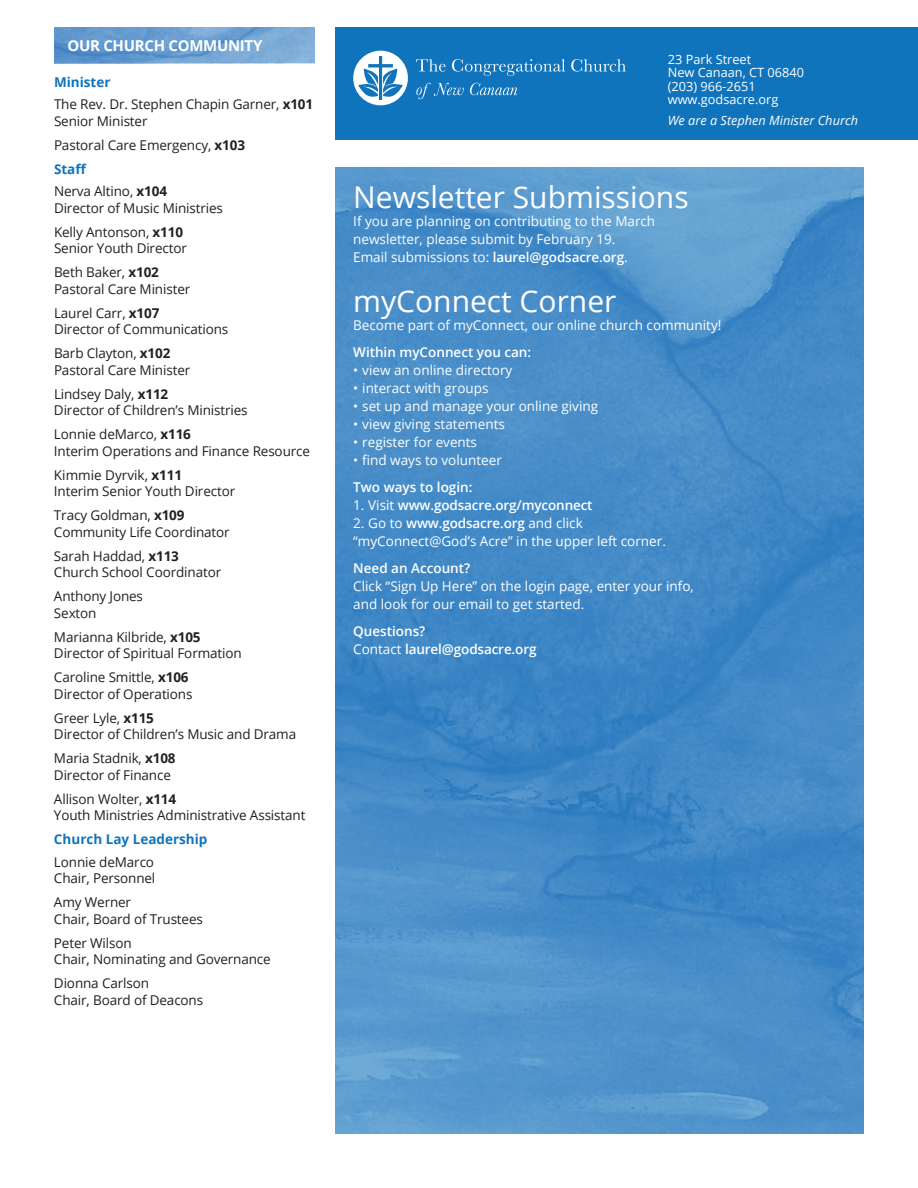
<style>
.page{position:relative;width:918px;height:1188px;background:#fff}
.page>*{position:absolute;margin:0;border:0;box-sizing:border-box;transform-origin:0 0}
.t1{font:30px "Open Sans";color:#fff}
._00_Section_Title{font:700 15px "Open Sans";letter-spacing:-.02em;color:#fff}
._50_Body{font:13.5px/16.5px "Open Sans";letter-spacing:-.01em;color:#231f20}
.t2{font:13.5px/18px "Open Sans";color:#fff}
.t3{font:600 13.5px "Open Sans";letter-spacing:-.01em;color:#fff}
.t4{font:600 13.5px "Open Sans";color:#fff}
._50_Body-2{font:700 13.5px "Open Sans";color:#1074bc}
._25_Sub_subhead{font:700 13.5px "Open Sans";color:#1074bc}
.t5{font:12.75px "Open Sans";color:#fff}
.t6{font:italic 12.75px "Open Sans";color:#fff}
.s1{font-weight:700}
.s2{font-weight:600}
.s3{font-weight:400}
</style>
<div class="page">
<div style="left:335px;top:27px;width:583px;height:113px;background:#1074bc"></div>
<svg style="left:335px;top:167px;width:529px;height:967px;background:#478dc8"></svg>
<svg style="left:54px;top:27px;width:261px;height:36px;background:#6b9fd1"></svg>
<svg style="left:353px;top:51px;width:55px;height:54px"></svg>
<svg style="left:416px;top:59px;width:30px;height:13px"></svg>
<svg style="left:452px;top:59px;width:113px;height:17px"></svg>
<svg style="left:571px;top:59px;width:55px;height:13px"></svg>
<svg style="left:416px;top:83px;width:48px;height:16px"></svg>
<svg style="left:470px;top:83px;width:47px;height:12px"></svg>
<p class="_00_Section_Title" style="left:68px;top:35px;width:196px">OUR CHURCH COMMUNITY</p>
<p class="_25_Sub_subhead" style="left:54px;top:72px;width:58px">Minister</p>
<p class="_50_Body" style="left:54px;top:96px;width:261px">The Rev. Dr. Stephen Chapin Garner, <span class="s1">x101<br></span>Senior Minister</p>
<p class="_50_Body" style="left:54px;top:136px;width:193px">Pastoral Care Emergency, <span class="s1">x103</span></p>
<p class="_25_Sub_subhead" style="left:54px;top:159px;width:34px">Staff</p>
<p class="_50_Body" style="left:54px;top:183px;width:171px">Nerva Altino, <span class="s1">x104<br></span>Director of Music Ministries</p>
<p class="_50_Body" style="left:54px;top:223px;width:134px">Kelly Antonson, <span class="s1">x110<br></span>Senior Youth Director</p>
<p class="_50_Body" style="left:54px;top:264px;width:138px">Beth Baker, <span class="s1">x102<br></span>Pastoral Care Minister</p>
<p class="_50_Body" style="left:54px;top:304px;width:176px">Laurel Carr, <span class="s1">x107<br></span>Director of Communications</p>
<p class="_50_Body" style="left:54px;top:345px;width:138px">Barb Clayton, <span class="s1">x102<br></span>Pastoral Care Minister</p>
<p class="_50_Body" style="left:54px;top:385px;width:195px">Lindsey Daly, <span class="s1">x112<br></span>Director of Children’s Ministries</p>
<p class="_50_Body" style="left:54px;top:426px;width:258px">Lonnie deMarco, <span class="s1">x116<br></span>Interim Operations and Finance Resource</p>
<p class="_50_Body" style="left:54px;top:466px;width:183px">Kimmie Dyrvik, <span class="s1">x111<br></span>Interim Senior Youth Director</p>
<p class="_50_Body" style="left:54px;top:507px;width:177px">Tracy Goldman, <span class="s1">x109<br></span>Community Life Coordinator</p>
<p class="_50_Body" style="left:54px;top:547px;width:169px">Sarah Haddad, <span class="s1">x113<br></span>Church School Coordinator</p>
<p class="_50_Body" style="left:54px;top:588px;width:91px">Anthony Jones<br>Sexton</p>
<p class="_50_Body" style="left:54px;top:628px;width:189px">Marianna Kilbride, <span class="s1">x105<br></span>Director of Spiritual Formation</p>
<p class="_50_Body" style="left:54px;top:669px;width:140px">Caroline Smittle, <span class="s1">x106<br></span>Director of Operations</p>
<p class="_50_Body" style="left:54px;top:709px;width:244px">Greer Lyle, <span class="s1">x115<br></span>Director of Children’s Music and Drama</p>
<p class="_50_Body" style="left:54px;top:750px;width:123px">Maria Stadnik, <span class="s1">x108<br></span>Director of Finance</p>
<p class="_50_Body" style="left:54px;top:790px;width:253px">Allison Wolter, <span class="s1">x114<br></span>Youth Ministries Administrative Assistant</p>
<p class="_50_Body-2" style="left:54px;top:830px;width:155px">Church Lay Leadership</p>
<p class="_50_Body" style="left:54px;top:853px;width:103px">Lonnie deMarco<br>Chair, Personnel</p>
<p class="_50_Body" style="left:54px;top:894px;width:150px">Amy Werner<br>Chair, Board of Trustees</p>
<p class="_50_Body" style="left:54px;top:934px;width:218px">Peter Wilson<br>Chair, Nominating and Governance</p>
<p class="_50_Body" style="left:54px;top:975px;width:151px">Dionna Carlson<br>Chair, Board of Deacons</p>
<p class="t5" style="left:668px;top:50px;width:85px">23 Park Street</p>
<p class="t5" style="left:668px;top:64px;width:138px">New Canaan, CT 06840</p>
<p class="t5" style="left:668px;top:77px;width:89px">(203) 966-2651</p>
<p class="t5" style="left:668px;top:91px;width:112px">www.godsacre.org</p>
<p class="t6" style="left:668px;top:112px;width:192px">We are a Stephen Minister Church</p>
<p class="t1" style="left:353px;top:177px;width:337px">Newsletter Submissions</p>
<p class="t2" style="left:353px;top:212px;width:304px">If you are planning on contributing to the March newsletter, please submit by February 19.<br>Email submissions to: <span class="s2">laurel@godsacre.org</span>.</p>
<p class="t1" style="left:353px;top:280px;width:265px">myConnect Corner</p>
<p class="t2" style="left:353px;top:316px;width:370px">Become part of myConnect, our online church community!</p>
<p class="t3" style="left:353px;top:343px;width:179px">Within myConnect you can:</p>
<p class="t2" style="left:353px;top:361px;width:161px">• view an online directory</p>
<p class="t2" style="left:353px;top:379px;width:137px">• interact with groups</p>
<p class="t2" style="left:353px;top:397px;width:246px">• set up and manage your online giving</p>
<p class="t2" style="left:353px;top:415px;width:153px">• view giving statements</p>
<p class="t2" style="left:353px;top:433px;width:125px">• register for events</p>
<p class="t2" style="left:353px;top:451px;width:150px">• find ways to volunteer</p>
<p class="t3" style="left:353px;top:478px;width:121px">Two ways to login:</p>
<p class="t3" style="left:353px;top:496px;width:241px"><span class="s3">1. Visit</span> www.godsacre.org/myconnect</p>
<p class="t2" style="left:353px;top:514px;width:314px">2. Go to <span class="s2">www.godsacre.org</span> and click “myConnect@God’s Acre” in the upper left corner.</p>
<p class="t4" style="left:353px;top:559px;width:119px">Need an Account?</p>
<p class="t2" style="left:353px;top:577px;width:342px">Click “Sign Up Here” on the login page, enter your info, and look for our email to get started.</p>
<p class="t4" style="left:353px;top:622px;width:74px">Questions?</p>
<p class="t3" style="left:353px;top:640px;width:185px"><span class="s3">Contact</span> laurel@godsacre.org</p>
</div>
